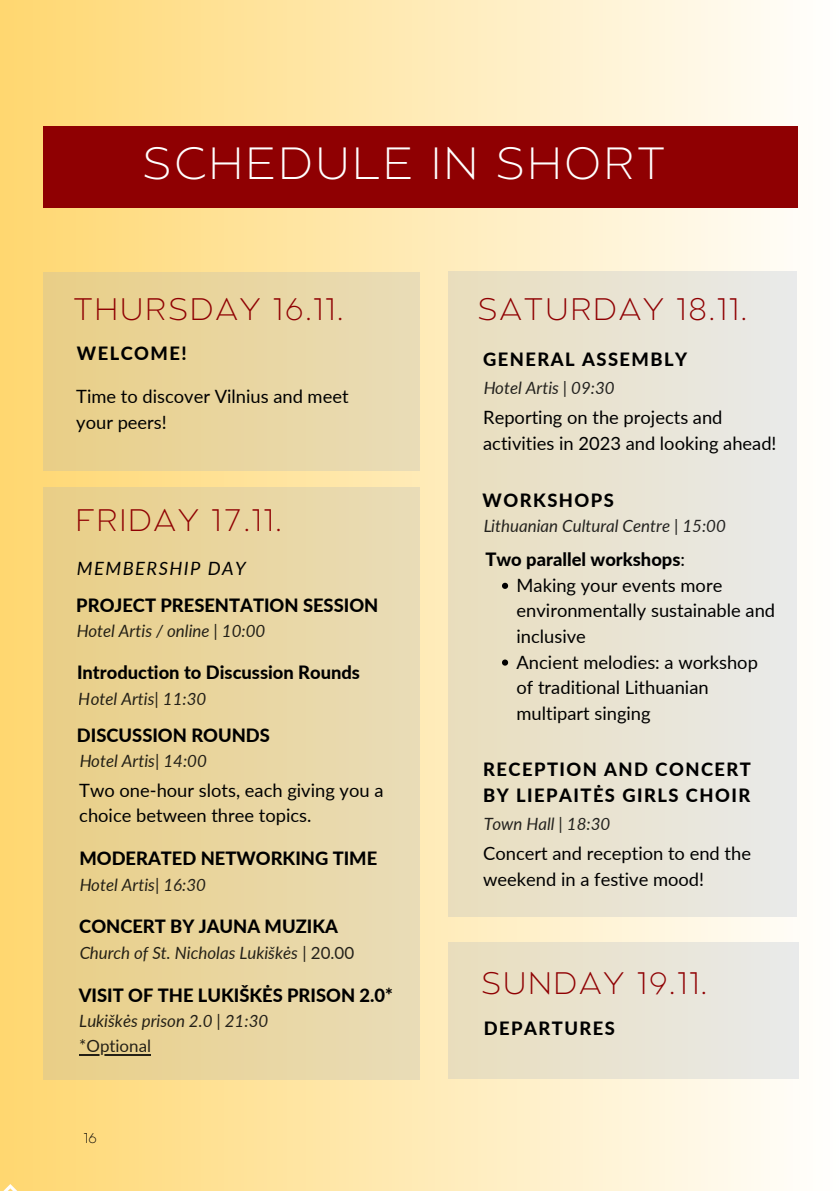
<style>
.page{position:relative;width:839px;height:1191px;background:#fff}
.page>*{position:absolute;margin:0;border:0;box-sizing:border-box;transform-origin:0 0}
.t1{font:200 45px "Balgin";letter-spacing:.07em;color:#fff}
.t2{font:200 31px "Balgin";letter-spacing:.07em;color:#8f0002}
.t3{font:18.4px/25.6px "Lato";color:#000}
.t4{font:800 18.4px "Lato";color:#000}
.t5{font:800 18.4px "Lato";letter-spacing:.08em;color:#000}
.t6{font:italic 18.4px "Lato";letter-spacing:.08em;color:#000}
.t7{font:italic 17px "Lato";color:#000}
.t8{font:17px "Lato";color:#000}
.t9{font:200 14px "Balgin";color:#000}
.s1{font-style:normal}
.s2{font-weight:400}
</style>
<div class="page">
<div style="left:0;top:0;width:838px;height:1191px;background:linear-gradient(to right,#fed66f,#fefdfc)"></div>
<div style="left:43px;top:127px;width:755px;height:81px;background:#8f0002"></div>
<div style="left:43px;top:487px;width:377px;height:592px;background:linear-gradient(to right,#e9ce86,#e9dcb8)"></div>
<svg style="left:0;top:1184px;width:55px;height:7px"></svg>
<div style="left:448px;top:271px;width:349px;height:646px;background:linear-gradient(to right,#e9ddbc,#e9eaea)"></div>
<svg style="left:502px;top:583px;width:6px;height:6px"></svg>
<svg style="left:502px;top:660px;width:6px;height:6px"></svg>
<div style="left:43px;top:272px;width:377px;height:198px;background:linear-gradient(to right,#e9ce86,#e9dcb8)"></div>
<div style="left:448px;top:942px;width:350px;height:137px;background:linear-gradient(to right,#e9ddbc,#e9eaea)"></div>
<hr style="left:79px;top:1054px;width:72px;height:1px;background:#000">
<p class="t1" style="left:143px;top:145px;width:524px">SCHEDULE IN SHORT</p>
<p class="t2" style="left:73px;top:296px;width:271px">THURSDAY 16.11.</p>
<p class="t5" style="left:77px;top:342px;width:111px">WELCOME!</p>
<p class="t3" style="left:76px;top:383px;width:274px">Time to discover Vilnius and meet your peers!</p>
<p class="t2" style="left:76px;top:508px;width:207px">FRIDAY 17.11.</p>
<p class="t6" style="left:77px;top:557px;width:170px">MEMBERSHIP DAY</p>
<p class="t4" style="left:76px;top:593px;width:303px">PROJECT PRESENTATION SESSION</p>
<p class="t7" style="left:76px;top:620px;width:190px">Hotel Artis / online | 10:00</p>
<p class="t4" style="left:77px;top:661px;width:284px">Introduction to Discussion Rounds</p>
<p class="t7" style="left:79px;top:688px;width:129px">Hotel Artis| 11:30</p>
<p class="t4" style="left:77px;top:723px;width:194px">DISCUSSION ROUNDS</p>
<p class="t7" style="left:79px;top:750px;width:129px">Hotel Artis| 14:00</p>
<p class="t3" style="left:79px;top:777px;width:306px">Two one-hour slots, each giving you a choice between three topics.</p>
<p class="t4" style="left:79px;top:847px;width:299px">MODERATED NETWORKING TIME</p>
<p class="t7" style="left:79px;top:874px;width:128px">Hotel Artis| 16:30</p>
<p class="t4" style="left:79px;top:915px;width:260px">CONCERT BY JAUNA MUZIKA</p>
<p class="t7" style="left:79px;top:942px;width:276px">Church of St. Nicholas Lukiškės <span class="s1">| 20.00</span></p>
<p class="t4" style="left:79px;top:983px;width:315px">VISIT OF THE LUKIŠKĖS PRISON 2.0*</p>
<p class="t7" style="left:79px;top:1010px;width:190px">Lukiškės prison 2.0 | 21:30</p>
<p class="t8" style="left:79px;top:1036px;width:73px">*Optional</p>
<p class="t9" style="left:84px;top:1133px;width:14px">16</p>
<p class="t2" style="left:478px;top:296px;width:270px">SATURDAY 18.11.</p>
<p class="t5" style="left:483px;top:348px;width:205px">GENERAL ASSEMBLY</p>
<p class="t7" style="left:483px;top:378px;width:133px">Hotel Artis | 09:30</p>
<p class="t3" style="left:483px;top:405px;width:295px">Reporting on the projects and activities in 2023 and looking ahead!</p>
<p class="t5" style="left:482px;top:489px;width:133px">WORKSHOPS</p>
<p class="t7" style="left:483px;top:515px;width:244px">Lithuanian Cultural Centre | 15:00</p>
<p class="t4" style="left:485px;top:548px;width:201px">Two parallel workshops<span class="s2">:</span></p>
<p class="t3" style="left:516px;top:572px;width:260px">Making your events more environmentally sustainable and inclusive</p>
<p class="t3" style="left:516px;top:649px;width:243px">Ancient melodies: a workshop of traditional Lithuanian multipart singing</p>
<p class="t5" style="left:483px;top:758px;width:269px">RECEPTION AND CONCERT</p>
<p class="t5" style="left:483px;top:783px;width:268px">BY LIEPAITĖS GIRLS CHOIR</p>
<p class="t7" style="left:483px;top:813px;width:129px">Town Hall | 18:30</p>
<p class="t3" style="left:483px;top:840px;width:269px">Concert and reception to end the weekend in a festive mood!</p>
<p class="t2" style="left:481px;top:971px;width:227px">SUNDAY 19.11.</p>
<p class="t5" style="left:483px;top:1017px;width:133px">DEPARTURES</p>
</div>
